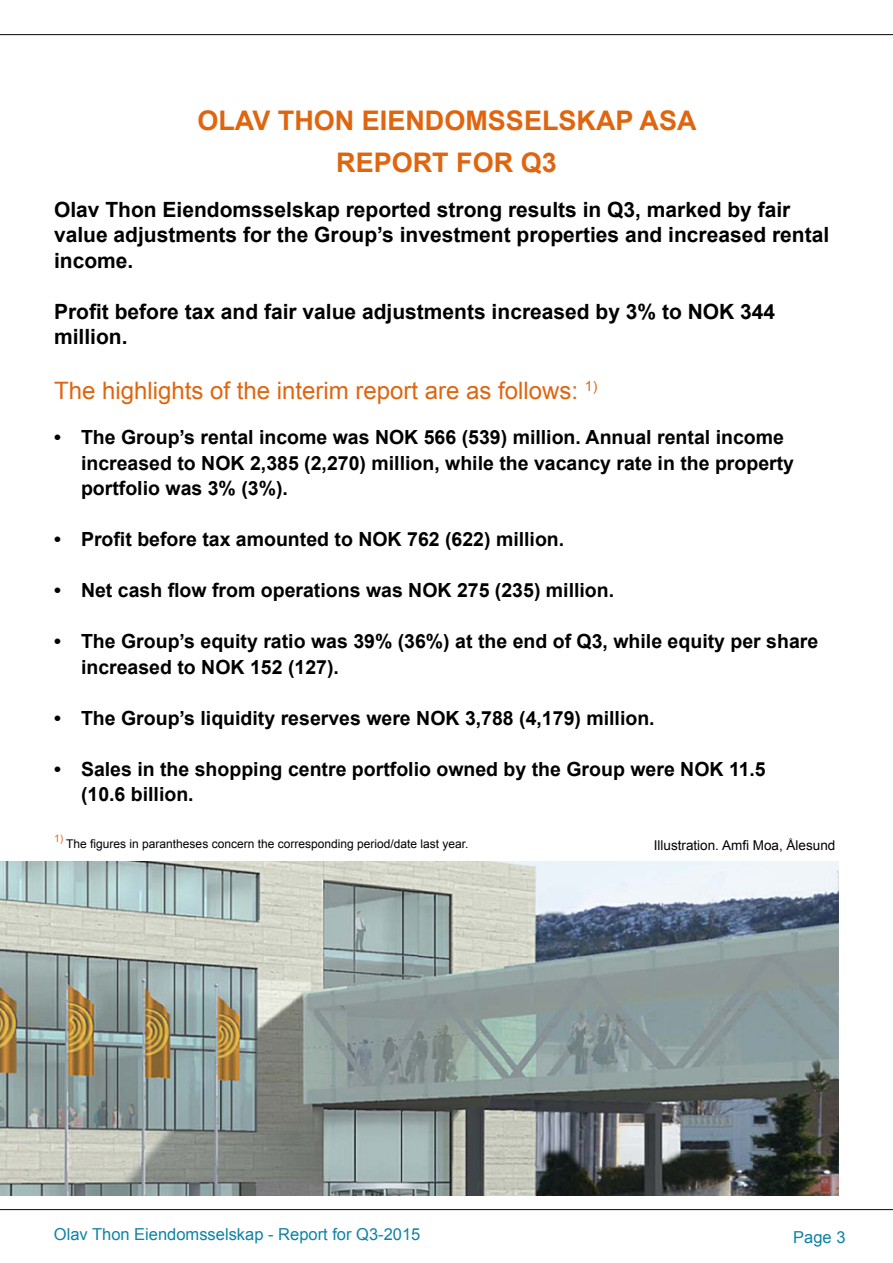
<style>
.page{position:relative;width:893px;height:1263px;background:#fff}
.page>*{position:absolute;margin:0;border:0;box-sizing:border-box;transform-origin:0 0}
.t1{font:700 27px "Arial";color:#e0650f}
.t2{font:24px "Arial";color:#e0650f}
.t3{font:700 21px/25.5px "Arial";color:#000}
.t4{font:700 19.5px/25.5px "Arial";color:#000}
.t5{font:16.5px "Arial";color:#0f82a5}
.t6{font:13.5px "Arial";color:#000}
.Fotnotetekst{font:12px "Arial";color:#000}
.Fotnotetekst-2{font:10.5px "Arial";color:#e56c25}
</style>
<div class="page">
<hr style="left:0;top:34px;width:893px;height:1px;background:#231f20">
<hr style="left:0;top:1209px;width:893px;height:1px;background:#231f20">
<img style="left:0;top:861px;width:839px;height:335px">
<p class="t1" style="left:197px;top:103px;width:501px">OLAV THON EIENDOMSSELSKAP ASA</p>
<p class="t1" style="left:336px;top:144px;width:222px">REPORT FOR Q3</p>
<p class="t3" style="left:54px;top:197px;width:777px">Olav Thon Eiendomsselskap reported strong results in Q3, marked by fair value adjustments for the Group’s investment properties and increased rental income.</p>
<p class="t3" style="left:54px;top:299px;width:723px">Profit before tax and fair value adjustments increased by 3% to NOK 344 million.</p>
<p class="t2" style="left:54px;top:375px;width:545px">The highlights of the interim report are as follows: <sup>1)</sup></p>
<p class="t4" style="left:81px;top:425px;width:715px;text-indent:-27px">• The Group’s rental income was NOK 566 (539) million. Annual rental income increased to NOK 2,385 (2,270) million, while the vacancy rate in the property portfolio was 3% (3%).</p>
<p class="t4" style="left:54px;top:527px;width:512px">• Profit before tax amounted to NOK 762 (622) million.</p>
<p class="t4" style="left:54px;top:578px;width:562px">• Net cash flow from operations was NOK 275 (235) million.</p>
<p class="t4" style="left:81px;top:629px;width:739px;text-indent:-27px">• The Group’s equity ratio was 39% (36%) at the end of Q3, while equity per share increased to NOK 152 (127).</p>
<p class="t4" style="left:54px;top:705px;width:602px">• The Group’s liquidity reserves were NOK 3,788 (4,179) million.</p>
<p class="t4" style="left:81px;top:756px;width:686px;text-indent:-27px">• Sales in the shopping centre portfolio owned by the Group were NOK 11.5 (10.6 billion.</p>
<p class="t6" style="left:654px;top:836px;width:183px">Illustration. Amfi Moa, Ålesund</p>
<p class="Fotnotetekst-2" style="left:54px;top:831px;width:11px">1)</p>
<p class="Fotnotetekst" style="left:66px;top:836px;width:404px">The figures in parantheses concern the corresponding period/date last year.</p>
<p class="t5" style="left:54px;top:1223px;width:368px">Olav Thon Eiendomsselskap - Report for Q3-2015</p>
<p class="t5" style="left:793px;top:1226px;width:54px">Page 3</p>
</div>
